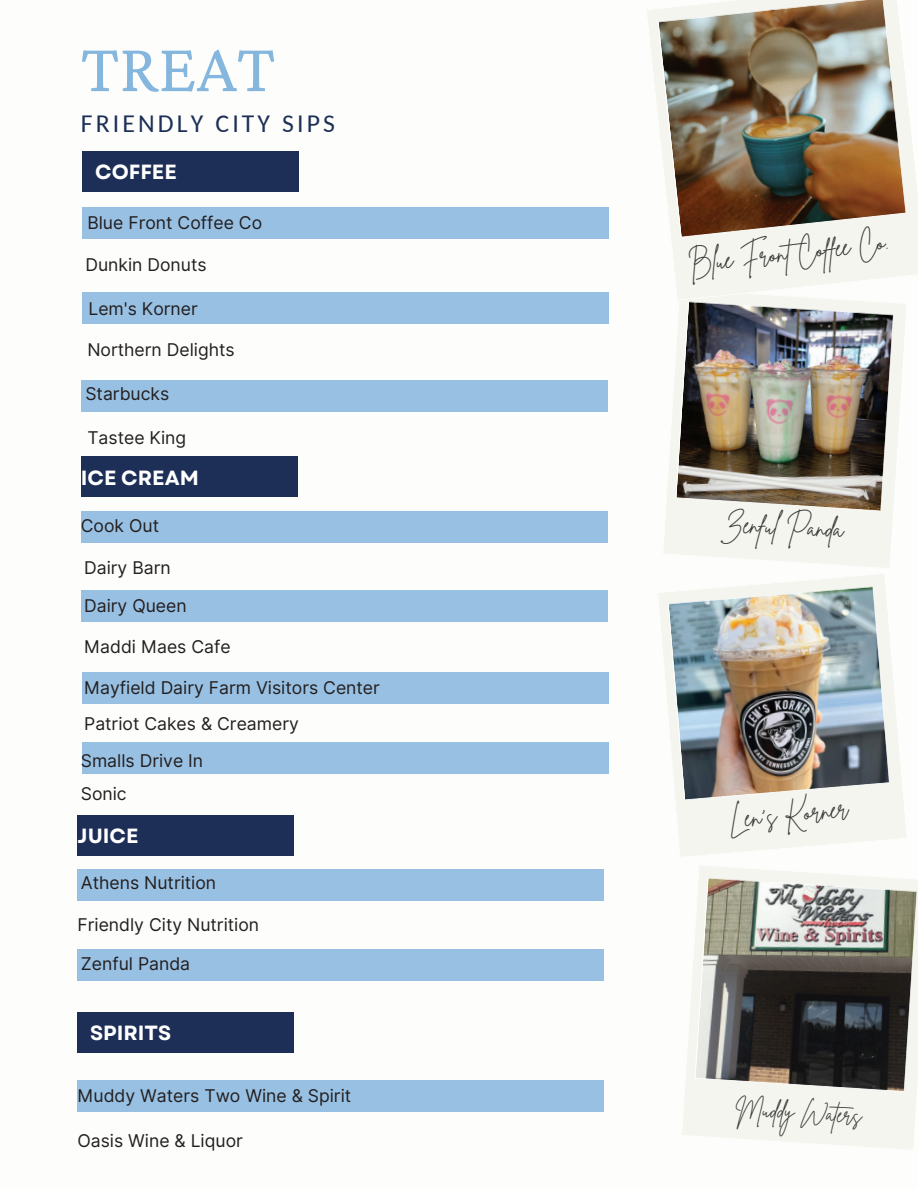
<style>
.page{position:relative;width:918px;height:1188px;background:#fff}
.page>*{position:absolute;margin:0;border:0;box-sizing:border-box;transform-origin:0 0}
.t1{font:70.65px "Crimson Pro";color:#85b7de}
.t2{font:25.8px "Carlito";letter-spacing:.12em;color:#1d2f57}
.t3{font:25.05px "Brittany Signature";color:#3b3a3b}
.t4{font:22.05px "Brittany Signature";color:#3b3a3b}
.t5{font:700 20.55px "Garet";color:#fff}
.t6{font:17.55px "Inter";color:#231f20}
</style>
<div class="page">
<svg style="left:679px;top:838px;width:219px;height:19px;fill:#f6f7f2"></svg>
<img style="left:658px;top:574px;width:249px;height:264px">
<svg style="left:663px;top:380px;width:12px;height:174px;fill:#f7f7f3"></svg>
<img style="left:675px;top:301px;width:232px;height:267px">
<svg style="left:682px;top:944px;width:13px;height:192px;fill:#f7f7f2"></svg>
<svg style="left:695px;top:866px;width:223px;height:284px;background:#95948f"></svg>
<svg style="left:675px;top:274px;width:240px;height:27px;fill:#f4f5ee"></svg>
<img style="left:647px;top:0;width:271px;height:274px">
<div style="left:77px;top:1013px;width:217px;height:40px;background:#1d2f57"></div>
<div style="left:77px;top:1080px;width:527px;height:32px;background:#98c0e2"></div>
<div style="left:83px;top:151px;width:216px;height:40px;background:#1d2f57"></div>
<div style="left:83px;top:207px;width:526px;height:32px;background:#98c0e2"></div>
<div style="left:83px;top:293px;width:526px;height:31px;background:#98c0e2"></div>
<div style="left:81px;top:380px;width:527px;height:32px;background:#98c0e2"></div>
<div style="left:77px;top:815px;width:217px;height:41px;background:#1d2f57"></div>
<div style="left:77px;top:949px;width:527px;height:32px;background:#98c0e2"></div>
<div style="left:77px;top:869px;width:527px;height:32px;background:#98c0e2"></div>
<div style="left:81px;top:457px;width:216px;height:40px;background:#1d2f57"></div>
<div style="left:83px;top:672px;width:526px;height:32px;background:#98c0e2"></div>
<div style="left:83px;top:742px;width:526px;height:32px;background:#98c0e2"></div>
<div style="left:81px;top:591px;width:527px;height:31px;background:#98c0e2"></div>
<div style="left:81px;top:512px;width:527px;height:31px;background:#98c0e2"></div>
<h1 class="t1" style="left:81px;top:28px;width:196px">TREAT</h1>
<h2 class="t2" style="left:81px;top:113px;width:256px">FRIENDLY CITY SIPS</h2>
<p class="t5" style="left:95px;top:157px;width:83px">COFFEE</p>
<p class="t6" style="left:87px;top:212px;width:176px">Blue Front Coffee Co</p>
<p class="t6" style="left:85px;top:254px;width:123px">Dunkin Donuts</p>
<p class="t6" style="left:88px;top:298px;width:111px">Lem's Korner</p>
<p class="t6" style="left:87px;top:339px;width:149px">Northern Delights</p>
<p class="t6" style="left:85px;top:383px;width:85px">Starbucks</p>
<p class="t6" style="left:87px;top:427px;width:100px">Tastee King</p>
<p class="t5" style="left:81px;top:463px;width:119px">ICE CREAM</p>
<p class="t6" style="left:81px;top:516px;width:80px">Cook Out</p>
<p class="t6" style="left:84px;top:557px;width:88px">Dairy Barn</p>
<p class="t6" style="left:84px;top:595px;width:104px">Dairy Queen</p>
<p class="t6" style="left:84px;top:636px;width:148px">Maddi Maes Cafe</p>
<p class="t6" style="left:84px;top:678px;width:297px">Mayfield Dairy Farm Visitors Center</p>
<p class="t6" style="left:84px;top:713px;width:216px">Patriot Cakes &amp; Creamery</p>
<p class="t6" style="left:81px;top:750px;width:124px">Smalls Drive In</p>
<p class="t6" style="left:81px;top:783px;width:47px">Sonic</p>
<p class="t5" style="left:77px;top:821px;width:63px">JUICE</p>
<p class="t6" style="left:81px;top:872px;width:137px">Athens Nutrition</p>
<p class="t6" style="left:77px;top:914px;width:183px">Friendly City Nutrition</p>
<p class="t6" style="left:81px;top:954px;width:111px">Zenful Panda</p>
<p class="t5" style="left:90px;top:1018px;width:83px">SPIRITS</p>
<p class="t6" style="left:77px;top:1085px;width:275px">Muddy Waters Two Wine &amp; Spirit</p>
<p class="t6" style="left:77px;top:1130px;width:167px">Oasis Wine &amp; Liquor</p>
<h3 class="t3" style="left:687px;top:247px;width:203px;rotate:-6deg">Blue Front Coffee Co.</h3>
<h3 class="t3" style="left:725px;top:507px;width:121px;rotate:3deg">Zenful Panda</h3>
<h3 class="t3" style="left:727px;top:804px;width:122px;rotate:-6deg">Len's Korner</h3>
<p class="t4" style="left:736px;top:1094px;width:128px;rotate:3deg">Muddy Waters</p>
</div>
